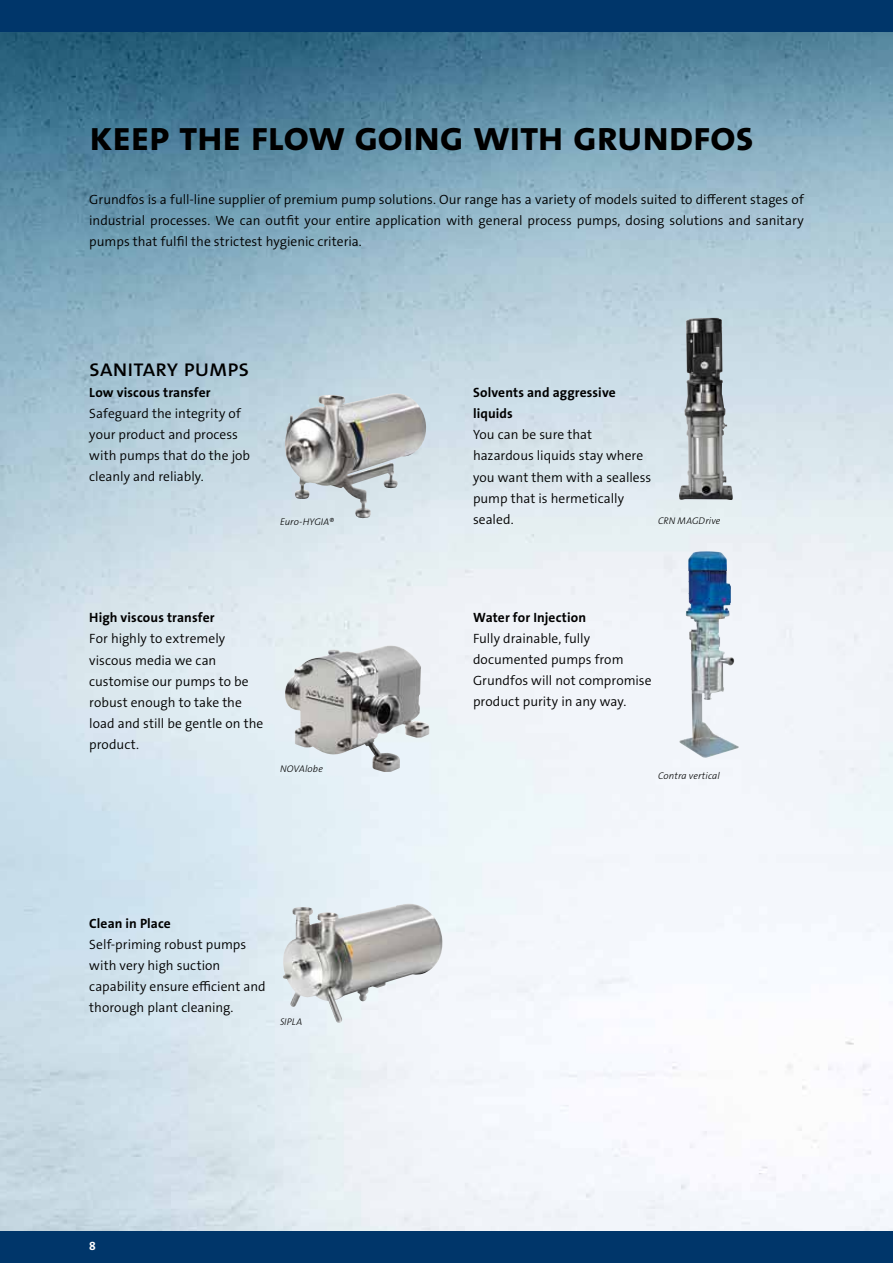
<style>
.page{position:relative;width:893px;height:1263px;background:#fff}
.page>*{position:absolute;margin:0;border:0;box-sizing:border-box;transform-origin:0 0}
.t1{font:42px "Grundfos The Sans OT 7 B";letter-spacing:-.02em;color:#000}
.t2{font:24px "Grundfos The Sans OT 5 R";color:#000}
.t3{font:15px "Grundfos The Sans OT 7 B";color:#fff}
.t4{font:13.5px/21px "Grundfos The Sans OT 4 SL";color:#000}
.t5{font:13.5px/21px "Grundfos The Sans OT 7 B";letter-spacing:.01em;color:#000}
.t6{font:9.75px "Grundfos The Sans OT 3 L Italic";letter-spacing:.01em;color:#000}
</style>
<div class="page">
<img style="left:0;top:32px;width:893px;height:1199px">
<img style="left:284px;top:646px;width:146px;height:126px">
<img style="left:282px;top:904px;width:161px;height:119px">
<img style="left:679px;top:553px;width:60px;height:205px">
<img style="left:285px;top:394px;width:107px;height:105px">
<img style="left:679px;top:318px;width:54px;height:182px">
<div style="left:0;top:0;width:893px;height:32px;background:#00366a"></div>
<div style="left:0;top:1231px;width:893px;height:32px;background:#00366a"></div>
<h1 class="t1" style="left:89px;top:109px;width:666px">keep the flow going with grundfos</h1>
<p class="t4" style="left:89px;top:189px;width:716px;text-align:justify">Grundfos is a full-line supplier of premium pump solutions. Our range has a variety of models suited to different stages of industrial processes. We can outfit your entire application with general process pumps, dosing solutions and sanitary pumps that fulfil the strictest hygienic criteria.</p>
<h2 class="t2" style="left:89px;top:352px;width:162px">sanitary pumps</h2>
<p class="t5" style="left:89px;top:382px;width:123px">Low viscous transfer</p>
<p class="t4" style="left:89px;top:403px;width:162px">Safeguard the integrity of your product and process with pumps that do the job cleanly and reliably.</p>
<p class="t6" style="left:280px;top:516px;width:56px">Euro-HYGIA®</p>
<p class="t5" style="left:89px;top:607px;width:127px">High viscous transfer</p>
<p class="t4" style="left:89px;top:628px;width:176px">For highly to extremely viscous media we can customise our pumps to be robust enough to take the load and still be gentle on the product.</p>
<p class="t6" style="left:280px;top:763px;width:44px">NOVAlobe</p>
<p class="t5" style="left:89px;top:912px;width:83px">Clean in Place</p>
<p class="t4" style="left:89px;top:933px;width:178px">Self-priming robust pumps with very high suction capability ensure efficient and thorough plant cleaning.</p>
<p class="t6" style="left:280px;top:1015px;width:24px">SIPLA</p>
<p class="t3" style="left:89px;top:1235px;width:10px">8</p>
<p class="t5" style="left:473px;top:382px;width:144px">Solvents and aggressive liquids</p>
<p class="t4" style="left:473px;top:424px;width:180px">You can be sure that hazardous liquids stay where you want them with a sealless pump that is hermetically sealed.</p>
<p class="t6" style="left:658px;top:514px;width:64px">CRN MAGDrive</p>
<p class="t5" style="left:473px;top:607px;width:115px">Water for Injection</p>
<p class="t4" style="left:473px;top:628px;width:180px">Fully drainable, fully documented pumps from<br>Grundfos will not compromise product purity in any way.</p>
<p class="t6" style="left:658px;top:769px;width:63px">Contra vertical</p>
</div>
